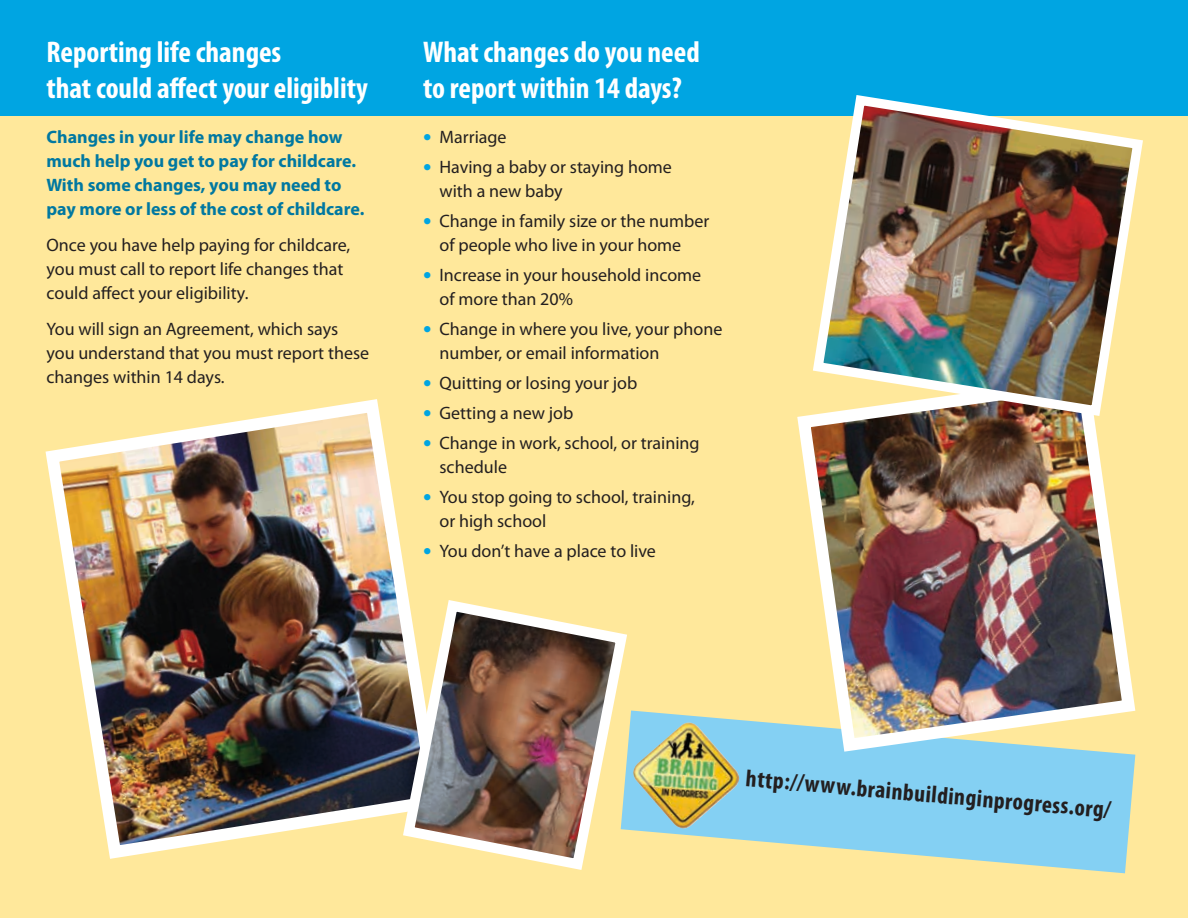
<style>
.page{position:relative;width:1188px;height:918px;background:#fff}
.page>*{position:absolute;margin:0;border:0;box-sizing:border-box;transform-origin:0 0}
.t1{font:700 condensed 30px/36px "Myriad Pro";color:#fff}
.t2{font:700 condensed 24px "Myriad Pro";color:#231f20}
.t3{font:18px/24px "Myriad Pro";color:#231f20}
.t4{font:700 18px/24px "Myriad Pro";color:#0078a1}
.s1{font-size:30px;color:#00a5e2}
</style>
<div class="page">
<div style="left:0;top:116px;width:1188px;height:802px;background:#ffe89b"></div>
<div style="left:0;top:0;width:1188px;height:116px;background:#00a5e2"></div>
<img style="left:45px;top:399px;width:363px;height:460px">
<svg style="left:633px;top:711px;width:502px;height:162px;fill:#84d0f3"></svg>
<img style="left:633px;top:723px;width:111px;height:110px">
<img style="left:791px;top:415px;width:345px;height:343px">
<img style="left:397px;top:594px;width:236px;height:276px">
<img style="left:808px;top:95px;width:335px;height:326px">
<h1 class="t1" style="left:46px;top:33px;width:323px">Reporting life changes<br>that could affect your eligiblity</h1>
<p class="t4" style="left:46px;top:124px;width:319px">Changes in your life may change how much help you get to pay for childcare.<br>With some changes, you may need to pay more or less of the cost of childcare.</p>
<p class="t3" style="left:46px;top:233px;width:305px">Once you have help paying for childcare, you must call to report life changes that could affect your eligibility.</p>
<p class="t3" style="left:46px;top:317px;width:324px">You will sign an Agreement, which says you understand that you must report these changes within 14 days.</p>
<h1 class="t1" style="left:423px;top:33px;width:278px">What changes do you need to report within 14 days?</h1>
<p class="t3" style="left:423px;top:125px;width:85px"><span class="s1">•</span> Marriage</p>
<p class="t3" style="left:440px;top:155px;width:234px;text-indent:-16px"><span class="s1">•</span> Having a baby or staying home with a new baby</p>
<p class="t3" style="left:440px;top:209px;width:271px;text-indent:-16px"><span class="s1">•</span> Change in family size or the number of people who live in your home</p>
<p class="t3" style="left:440px;top:263px;width:263px;text-indent:-16px"><span class="s1">•</span> Increase in your household income of more than 20%</p>
<p class="t3" style="left:440px;top:317px;width:284px;text-indent:-16px"><span class="s1">•</span> Change in where you live, your phone number, or email information</p>
<p class="t3" style="left:423px;top:371px;width:216px"><span class="s1">•</span> Quitting or losing your job</p>
<p class="t3" style="left:423px;top:401px;width:152px"><span class="s1">•</span> Getting a new job</p>
<p class="t3" style="left:440px;top:431px;width:262px;text-indent:-16px"><span class="s1">•</span> Change in work, school, or training schedule</p>
<p class="t3" style="left:440px;top:485px;width:257px;text-indent:-16px"><span class="s1">•</span> You stop going to school, training, or high school</p>
<p class="t3" style="left:423px;top:539px;width:235px"><span class="s1">•</span> You don’t have a place to live</p>
<h2 class="t2" style="left:747px;top:763px;width:368px;rotate:5deg">http://www.brainbuildinginprogress.org/</h2>
</div>
